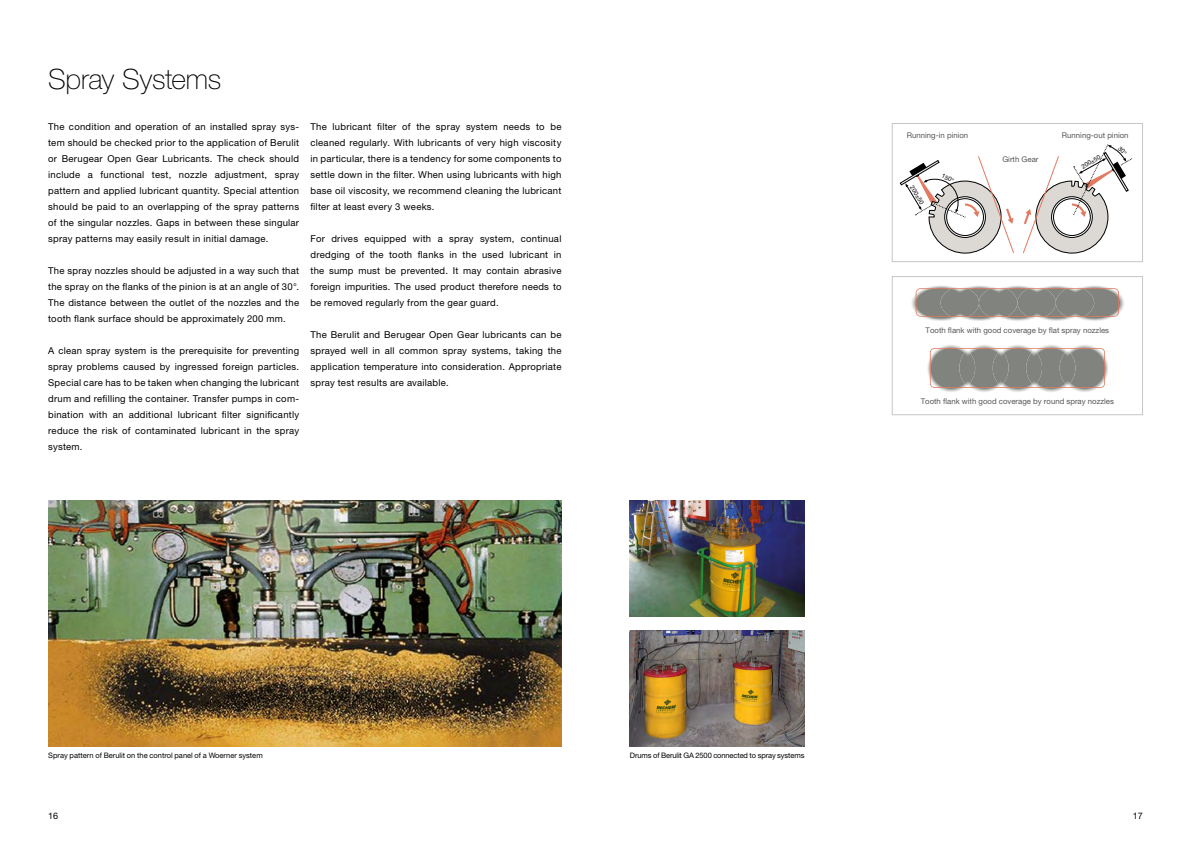
<style>
.page{position:relative;width:1191px;height:842px;background:#fff}
.page>*{position:absolute;margin:0;border:0;box-sizing:border-box;transform-origin:0 0}
.t1{font:100 28px "Helvetica Neue LT Std";letter-spacing:-.01em;color:#000}
.t2{font:9.5px/16px "Helvetica Neue LT Std";letter-spacing:.025em;color:#000;text-align:justify}
.t3{font:9px "Helvetica Neue LT Std";color:#000}
.t4{font:7.8px "Helvetica Neue LT Std";color:#565656}
.t5{font:7.5px "Helvetica Neue LT Std";color:#000}
.t6{font:6.2px "Helvetica Neue LT Std";color:#000}
</style>
<div class="page">
<img style="left:629px;top:500px;width:176px;height:116px">
<img style="left:629px;top:631px;width:176px;height:116px">
<svg style="left:927px;top:345px;width:181px;height:47px;background:#9d9c96"></svg>
<svg style="left:911px;top:285px;width:213px;height:36px;background:#9f9d97"></svg>
<div style="left:892px;top:123px;width:250px;height:139px;border:1px solid #c5c6c6"></div>
<div style="left:892px;top:276px;width:250px;height:139px;border:1px solid #c5c6c6"></div>
<img style="left:48px;top:500px;width:513px;height:247px">
<svg style="left:900px;top:144px;width:232px;height:110px"></svg>
<h1 class="t1" style="left:48px;top:63px;width:175px">Spray Systems</h1>
<p class="t2" style="left:48px;top:119px;width:252px">The condition and operation of an installed spray sys&shy;tem should be checked prior to the application of Berulit or Berugear Open Gear Lubricants. The check should include a functional test, nozzle adjustment, spray pattern and applied lubricant quantity. Special attention should be paid to an overlapping of the spray patterns of the singular nozzles. Gaps in between these singular spray patterns may easily result in initial damage.</p>
<p class="t2" style="left:48px;top:262px;width:252px">The spray nozzles should be adjusted in a way such that the spray on the flanks of the pinion is at an angle of 30°.<br>The distance between the outlet of the nozzles and the tooth flank surface should be approximately 200 mm.</p>
<p class="t2" style="left:48px;top:342px;width:252px">A clean spray system is the prerequisite for preventing spray problems caused by ingressed foreign particles.<br>Special care has to be taken when changing the lubricant drum and refilling the container. Transfer pumps in com&shy;bination with an additional lubricant filter significantly reduce the risk of contaminated lubricant in the spray system.</p>
<p class="t2" style="left:310px;top:118px;width:252px">The lubricant filter of the spray system needs to be cleaned regularly. With lubricants of very high viscosity in particular, there is a tendency for some components to settle down in the filter. When using lubricants with high base oil viscosity, we recommend cleaning the lubricant filter at least every 3 weeks.</p>
<p class="t2" style="left:310px;top:230px;width:252px">For drives equipped with a spray system, continual dredging of the tooth flanks in the used lubricant in the sump must be prevented. It may contain abrasive foreign impurities. The used product therefore needs to be removed regularly from the gear guard.</p>
<p class="t2" style="left:310px;top:326px;width:252px">The Berulit and Berugear Open Gear lubricants can be sprayed well in all common spray systems, taking the application temperature into consideration. Appropriate spray test results are available.</p>
<p class="t4" style="left:907px;top:131px;width:63px">Running-in pinion</p>
<p class="t4" style="left:1062px;top:131px;width:68px">Running-out pinion</p>
<p class="t4" style="left:1002px;top:155px;width:38px">Girth Gear</p>
<p class="t6" style="left:1080px;top:164px;width:22px;rotate:-30deg">200±50</p>
<p class="t6" style="left:915px;top:184px;width:22px;rotate:59deg">200±50</p>
<p class="t6" style="left:943px;top:172px;width:14px;rotate:25deg">150°</p>
<p class="t4" style="left:925px;top:326px;width:185px">Tooth flank with good coverage by flat spray nozzles</p>
<p class="t4" style="left:920px;top:397px;width:195px">Tooth flank with good coverage by round spray nozzles</p>
<p class="t5" style="left:48px;top:750px;width:216px">Spray pattern of Berulit on the control panel of a Woerner system</p>
<p class="t3" style="left:48px;top:811px;width:12px">16</p>
<p class="t5" style="left:630px;top:750px;width:176px">Drums of Berulit GA 2500 connected to spray systems</p>
<p class="t3" style="left:1132px;top:811px;width:12px">17</p>
</div>
